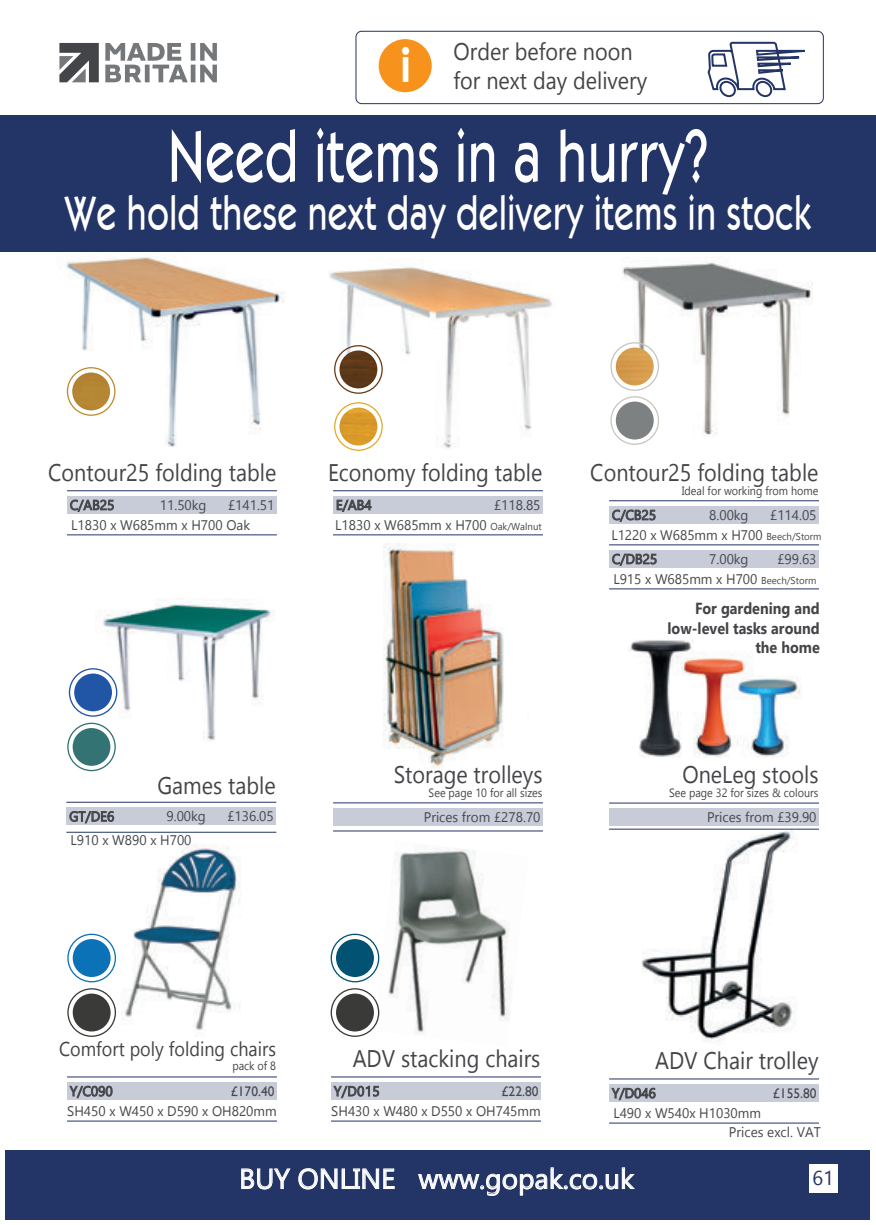
<style>
.page{position:relative;width:876px;height:1225px;background:#fff}
.page>*{position:absolute;margin:0;border:0;box-sizing:border-box;transform-origin:0 0}
.t1{font:75px "Kabob";color:#fff;scale:.72 1}
.t2{font:50px "Kabob";color:#fff;scale:.72 1}
.t3{font:700 46.8px "Century Gothic";color:#fff;scale:.88 1}
.t4{font:28px "Gadugi";color:#fff}
.t5{font:24px/28.8px "Gadugi";color:#444548;scale:.9 1}
.t6{font:20px "Gadugi";color:#444548;scale:.9 1}
.t7{font:20px "Gadugi";color:#233466}
.t8{font:700 16px/19.2px "Gadugi";color:#444548;text-align:right;scale:.9 1}
.t9{font:14px "Gadugi";color:#46484a}
.t10{font:14px "Gill Sans";color:#46484a}
.t11{font:12px "Gadugi";color:#444548;scale:.9 1}
.s1{font-size:10px}
</style>
<div class="page">
<img style="left:612px;top:262px;width:201px;height:183px">
<img style="left:66px;top:257px;width:219px;height:190px">
<div style="left:0;top:115px;width:876px;height:137px;background:#233466"></div>
<div style="left:6px;top:1149px;width:864px;height:70px;background:#233466"></div>
<svg style="left:241px;top:1168px;width:50px;height:21px"></svg>
<svg style="left:298px;top:1168px;width:97px;height:21px"></svg>
<svg style="left:418px;top:1167px;width:217px;height:28px"></svg>
<img style="left:110px;top:832px;width:135px;height:198px">
<img style="left:83px;top:598px;width:192px;height:145px">
<div style="left:66px;top:807px;width:210px;height:18px;background:#c8ccd9"></div>
<hr style="left:66px;top:801px;width:210px;height:1px;background:#233466">
<svg style="left:69px;top:811px;width:45px;height:12px"></svg>
<div style="left:67px;top:722px;width:49px;height:49px;border:1px solid #337374;border-radius:50%"></div>
<div style="left:73px;top:728px;width:37px;height:38px;background:#337374;border-radius:50%"></div>
<div style="left:69px;top:668px;width:48px;height:48px;border:1px solid #2155a5;border-radius:50%"></div>
<div style="left:74px;top:673px;width:38px;height:38px;background:#2155a5;border-radius:50%"></div>
<img style="left:360px;top:535px;width:168px;height:233px">
<img style="left:374px;top:848px;width:137px;height:186px">
<div style="left:67px;top:496px;width:210px;height:18px;background:#c8ccd9"></div>
<hr style="left:67px;top:534px;width:210px;height:1px;background:#233466">
<hr style="left:67px;top:490px;width:210px;height:1px;background:#233466">
<svg style="left:70px;top:499px;width:44px;height:13px"></svg>
<div style="left:67px;top:1082px;width:210px;height:18px;background:#c8ccd9"></div>
<hr style="left:67px;top:1120px;width:210px;height:1px;background:#233466">
<hr style="left:67px;top:1076px;width:210px;height:1px;background:#233466">
<svg style="left:69px;top:1085px;width:44px;height:13px"></svg>
<hr style="left:66px;top:831px;width:210px;height:1px;background:#233466">
<div style="left:609px;top:808px;width:210px;height:18px;background:#c8ccd9"></div>
<hr style="left:609px;top:828px;width:210px;height:1px;background:#233466">
<hr style="left:609px;top:802px;width:210px;height:1px;background:#233466">
<div style="left:331px;top:1082px;width:210px;height:18px;background:#c8ccd9"></div>
<hr style="left:331px;top:1120px;width:210px;height:1px;background:#233466">
<hr style="left:331px;top:1076px;width:210px;height:1px;background:#233466">
<svg style="left:333px;top:1085px;width:46px;height:13px"></svg>
<div style="left:333px;top:496px;width:210px;height:18px;background:#c8ccd9"></div>
<hr style="left:333px;top:534px;width:210px;height:1px;background:#233466">
<hr style="left:333px;top:490px;width:210px;height:1px;background:#233466">
<svg style="left:337px;top:499px;width:35px;height:13px"></svg>
<div style="left:609px;top:1084px;width:210px;height:18px;background:#c8ccd9"></div>
<hr style="left:609px;top:1122px;width:210px;height:1px;background:#233466">
<hr style="left:609px;top:1078px;width:210px;height:1px;background:#233466">
<svg style="left:611px;top:1087px;width:45px;height:13px"></svg>
<div style="left:333px;top:808px;width:210px;height:18px;background:#c8ccd9"></div>
<hr style="left:333px;top:830px;width:210px;height:1px;background:#233466">
<hr style="left:333px;top:802px;width:210px;height:1px;background:#233466">
<img style="left:329px;top:266px;width:224px;height:185px">
<img style="left:641px;top:830px;width:156px;height:212px">
<div style="left:67px;top:933px;width:49px;height:49px;border:1px solid #0c72b8;border-radius:50%"></div>
<div style="left:73px;top:939px;width:38px;height:38px;background:#0c72b8;border-radius:50%"></div>
<div style="left:67px;top:988px;width:49px;height:49px;border:1px solid #3a3a38;border-radius:50%"></div>
<div style="left:73px;top:993px;width:38px;height:38px;background:#3a3a38;border-radius:50%"></div>
<div style="left:331px;top:988px;width:48px;height:49px;border:1px solid #3a3a38;border-radius:50%"></div>
<div style="left:336px;top:993px;width:38px;height:38px;background:#3a3a38;border-radius:50%"></div>
<div style="left:331px;top:933px;width:48px;height:49px;border:1px solid #015273;border-radius:50%"></div>
<div style="left:336px;top:939px;width:38px;height:38px;background:#015273;border-radius:50%"></div>
<div style="left:610px;top:396px;width:49px;height:49px;border:1px solid #c8c6bd;border-radius:50%"></div>
<div style="left:616px;top:401px;width:38px;height:38px;background:#7e8182;border-radius:50%"></div>
<div style="left:67px;top:367px;width:49px;height:49px;border:1px solid #bd8b31;border-radius:50%"></div>
<img style="left:72px;top:372px;width:38px;height:38px;border-radius:19px">
<div style="left:334px;top:402px;width:49px;height:49px;border:1px solid #e5aa2b;border-radius:50%"></div>
<img style="left:339px;top:407px;width:38px;height:38px;border-radius:19px">
<div style="left:334px;top:345px;width:49px;height:49px;border:1px solid #6c3d17;border-radius:50%"></div>
<img style="left:339px;top:350px;width:38px;height:38px;border-radius:19px">
<img style="left:628px;top:640px;width:173px;height:117px">
<div style="left:609px;top:506px;width:210px;height:18px;background:#c8ccd9"></div>
<hr style="left:609px;top:544px;width:210px;height:1px;background:#233466">
<svg style="left:612px;top:509px;width:44px;height:13px"></svg>
<div style="left:609px;top:550px;width:210px;height:18px;background:#c8ccd9"></div>
<hr style="left:609px;top:588px;width:210px;height:1px;background:#233466">
<svg style="left:612px;top:553px;width:45px;height:13px"></svg>
<div style="left:610px;top:342px;width:49px;height:49px;border:1px solid #c8c6bd;border-radius:50%"></div>
<img style="left:616px;top:347px;width:38px;height:38px;border-radius:19px">
<hr style="left:609px;top:500px;width:210px;height:1px;background:#233466">
<svg style="left:59px;top:43px;width:40px;height:39px;background:#6e6f71"></svg>
<svg style="left:105px;top:43px;width:112px;height:39px"></svg>
<div style="left:809px;top:1164px;width:28px;height:28px;background:#fff"></div>
<svg style="left:356px;top:31px;width:468px;height:73px"></svg>
<h3 class="t3" style="left:401px;top:30px;width:13px">i</h3>
<h3 class="t5" style="left:453px;top:37px;width:217px">Order before noon for next day delivery</h3>
<h1 class="t1" style="left:167px;top:113px;width:753px">Need items in a hurry?</h1>
<h2 class="t2" style="left:64px;top:184px;width:1039px">We hold these next day delivery items in stock</h2>
<h3 class="t5" style="left:48px;top:458px;width:255px">Contour25 folding table</h3>
<p class="t9" style="left:160px;top:496px;width:48px">11.50kg</p>
<p class="t9" style="left:228px;top:496px;width:48px">£141.51</p>
<p class="t9" style="left:71px;top:516px;width:180px">L1830 x W685mm x H700 Oak</p>
<h3 class="t5" style="left:157px;top:771px;width:133px">Games table</h3>
<p class="t9" style="left:69px;top:808px;width:47px">GT/DE6</p>
<p class="t9" style="left:166px;top:808px;width:41px">9.00kg</p>
<p class="t9" style="left:227px;top:808px;width:48px">£136.05</p>
<p class="t9" style="left:71px;top:832px;width:122px">L910 x W890 x H700</p>
<h3 class="t5" style="left:328px;top:458px;width:240px">Economy folding table</h3>
<p class="t9" style="left:494px;top:496px;width:48px">£118.85</p>
<p class="t9" style="left:335px;top:516px;width:208px">L1830 x W685mm x H700 <span class="s1">Oak/Walnut</span></p>
<h3 class="t5" style="left:394px;top:760px;width:167px">Storage trolleys</h3>
<p class="t11" style="left:429px;top:785px;width:128px">See page 10 for all sizes</p>
<p class="t9" style="left:424px;top:808px;width:118px">Prices from £278.70</p>
<h3 class="t5" style="left:590px;top:458px;width:255px">Contour25 folding table</h3>
<p class="t11" style="left:682px;top:483px;width:154px">Ideal for working from home</p>
<p class="t9" style="left:709px;top:506px;width:41px">8.00kg</p>
<p class="t9" style="left:770px;top:506px;width:48px">£114.05</p>
<p class="t9" style="left:611px;top:526px;width:212px">L1220 x W685mm x H700 <span class="s1">Beech/Storm</span></p>
<p class="t9" style="left:709px;top:550px;width:41px">7.00kg</p>
<p class="t9" style="left:777px;top:550px;width:41px">£99.63</p>
<p class="t9" style="left:613px;top:570px;width:205px">L915 x W685mm x H700 <span class="s1">Beech/Storm</span></p>
<p class="t8" style="left:667px;top:599px;width:171px">For gardening and low-level tasks around the home</p>
<h3 class="t5" style="left:682px;top:760px;width:153px">OneLeg stools</h3>
<p class="t11" style="left:669px;top:786px;width:168px">See page 32 for sizes &amp; colours</p>
<p class="t9" style="left:707px;top:808px;width:111px">Prices from £39.90</p>
<h3 class="t6" style="left:59px;top:1036px;width:243px">Comfort poly folding chairs</h3>
<p class="t11" style="left:232px;top:1058px;width:50px">pack of 8</p>
<p class="t10" style="left:231px;top:1083px;width:45px">£170.40</p>
<p class="t9" style="left:67px;top:1102px;width:211px">SH450 x W450 x D590 x OH820mm</p>
<h3 class="t5" style="left:353px;top:1044px;width:210px">ADV stacking chairs</h3>
<p class="t10" style="left:501px;top:1083px;width:39px">£22.80</p>
<p class="t9" style="left:331px;top:1102px;width:211px">SH430 x W480 x D550 x OH745mm</p>
<h3 class="t5" style="left:655px;top:1046px;width:183px">ADV Chair trolley</h3>
<p class="t9" style="left:613px;top:1104px;width:149px">L490 x W540x H1030mm</p>
<p class="t10" style="left:773px;top:1085px;width:45px">£155.80</p>
<p class="t9" style="left:729px;top:1123px;width:94px">Prices excl. VAT</p>
<h3 class="t4" style="left:239px;top:1161px;width:396px">BUY ONLINE www.gopak.co.uk</h3>
<h3 class="t7" style="left:812px;top:1166px;width:23px">61</h3>
</div>
